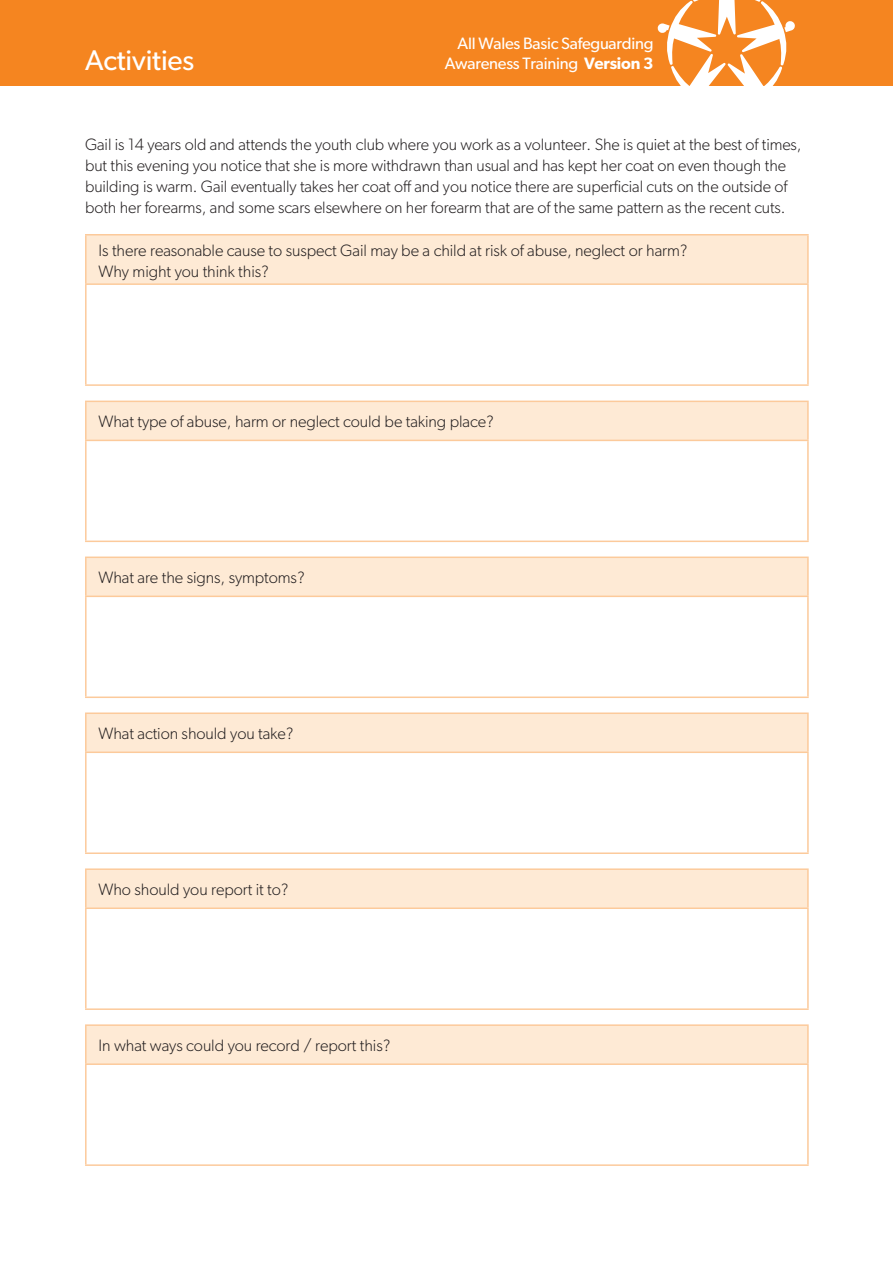
<style>
.page{position:relative;width:893px;height:1263px;background:#fff}
.page>*{position:absolute;margin:0;border:0;box-sizing:border-box;transform-origin:0 0}
.t1{font:28.5px "Gibson";letter-spacing:-.005em;color:#fff}
.t2{font:300 16.5px/21px "Gibson";letter-spacing:-.005em;color:#231f20}
.t3{font:16.5px "Gibson";letter-spacing:-.015em;color:#fff}
.s1{font-weight:600}
</style>
<div class="page">
<div style="left:0;top:0;width:893px;height:86px;background:#f58520"></div>
<svg style="left:658px;top:0;width:137px;height:86px"></svg>
<div style="left:86px;top:235px;width:722px;height:49px;background:#feead5"></div>
<hr style="left:85px;top:234px;width:724px;height:1px;background:#fcca9b">
<hr style="left:85px;top:235px;width:2px;height:48px;background:#fcca9b">
<hr style="left:807px;top:235px;width:2px;height:48px;background:#fcca9b">
<hr style="left:85px;top:283px;width:724px;height:2px;background:#fcca9b">
<hr style="left:85px;top:285px;width:2px;height:99px;background:#fcca9b">
<hr style="left:807px;top:285px;width:2px;height:99px;background:#fcca9b">
<hr style="left:85px;top:384px;width:724px;height:2px;background:#fcca9b">
<div style="left:86px;top:401px;width:722px;height:39px;background:#feead5"></div>
<hr style="left:85px;top:401px;width:724px;height:1px;background:#fcca9b">
<hr style="left:85px;top:402px;width:2px;height:38px;background:#fcca9b">
<hr style="left:807px;top:402px;width:2px;height:38px;background:#fcca9b">
<hr style="left:85px;top:440px;width:724px;height:1px;background:#fcca9b">
<hr style="left:85px;top:441px;width:2px;height:100px;background:#fcca9b">
<hr style="left:807px;top:441px;width:2px;height:100px;background:#fcca9b">
<hr style="left:85px;top:541px;width:724px;height:1px;background:#fcca9b">
<div style="left:86px;top:557px;width:722px;height:39px;background:#feead5"></div>
<hr style="left:85px;top:556px;width:724px;height:2px;background:#fcca9b">
<hr style="left:85px;top:558px;width:2px;height:38px;background:#fcca9b">
<hr style="left:807px;top:558px;width:2px;height:38px;background:#fcca9b">
<hr style="left:85px;top:596px;width:724px;height:1px;background:#fcca9b">
<hr style="left:85px;top:597px;width:2px;height:99px;background:#fcca9b">
<hr style="left:807px;top:597px;width:2px;height:99px;background:#fcca9b">
<hr style="left:85px;top:696px;width:724px;height:2px;background:#fcca9b">
<div style="left:86px;top:713px;width:722px;height:39px;background:#feead5"></div>
<hr style="left:85px;top:712px;width:724px;height:2px;background:#fcca9b">
<hr style="left:85px;top:714px;width:2px;height:37px;background:#fcca9b">
<hr style="left:807px;top:714px;width:2px;height:37px;background:#fcca9b">
<hr style="left:85px;top:751px;width:724px;height:2px;background:#fcca9b">
<hr style="left:85px;top:753px;width:2px;height:99px;background:#fcca9b">
<hr style="left:807px;top:753px;width:2px;height:99px;background:#fcca9b">
<hr style="left:85px;top:852px;width:724px;height:2px;background:#fcca9b">
<div style="left:86px;top:869px;width:722px;height:39px;background:#feead5"></div>
<hr style="left:85px;top:868px;width:724px;height:2px;background:#fcca9b">
<hr style="left:85px;top:870px;width:2px;height:37px;background:#fcca9b">
<hr style="left:807px;top:870px;width:2px;height:37px;background:#fcca9b">
<hr style="left:85px;top:907px;width:724px;height:2px;background:#fcca9b">
<hr style="left:85px;top:909px;width:2px;height:99px;background:#fcca9b">
<hr style="left:807px;top:909px;width:2px;height:99px;background:#fcca9b">
<hr style="left:85px;top:1008px;width:724px;height:2px;background:#fcca9b">
<div style="left:86px;top:1025px;width:722px;height:39px;background:#feead5"></div>
<hr style="left:85px;top:1024px;width:724px;height:2px;background:#fcca9b">
<hr style="left:85px;top:1026px;width:2px;height:37px;background:#fcca9b">
<hr style="left:807px;top:1026px;width:2px;height:37px;background:#fcca9b">
<hr style="left:85px;top:1063px;width:724px;height:2px;background:#fcca9b">
<hr style="left:85px;top:1065px;width:2px;height:99px;background:#fcca9b">
<hr style="left:807px;top:1065px;width:2px;height:99px;background:#fcca9b">
<hr style="left:85px;top:1164px;width:724px;height:2px;background:#fcca9b">
<p class="t3" style="left:458px;top:33px;width:197px">All Wales Basic Safeguarding</p>
<h1 class="t1" style="left:85px;top:43px;width:111px">Activities</h1>
<p class="t3" style="left:445px;top:53px;width:210px">Awareness Training <span class="s1">Version 3</span></p>
<p class="t2" style="left:85px;top:134px;width:718px">Gail is 14 years old and attends the youth club where you work as a volunteer. She is quiet at the best of times, but this evening you notice that she is more withdrawn than usual and has kept her coat on even though the building is warm. Gail eventually takes her coat off and you notice there are superficial cuts on the outside of both her forearms, and some scars elsewhere on her forearm that are of the same pattern as the recent cuts.</p>
<p class="t2" style="left:99px;top:239px;width:590px">Is there reasonable cause to suspect Gail may be a child at risk of abuse, neglect or harm?<br>Why might you think this?</p>
<p class="t2" style="left:99px;top:411px;width:397px">What type of abuse, harm or neglect could be taking place?</p>
<p class="t2" style="left:99px;top:567px;width:208px">What are the signs, symptoms?</p>
<p class="t2" style="left:99px;top:723px;width:196px">What action should you take?</p>
<p class="t2" style="left:99px;top:879px;width:192px">Who should you report it to?</p>
<p class="t2" style="left:99px;top:1035px;width:293px">In what ways could you record / report this?</p>
</div>
